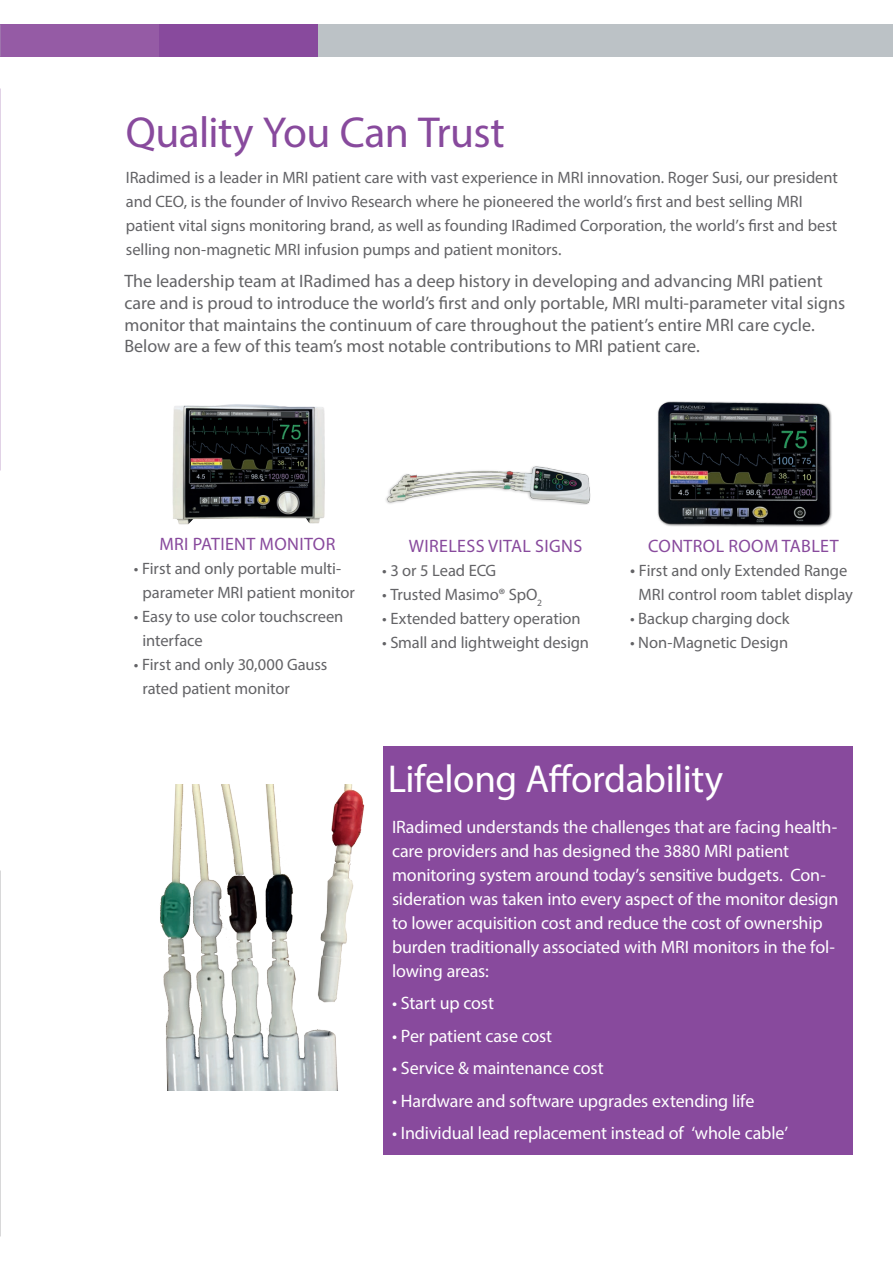
<style>
.page{position:relative;width:893px;height:1263px;background:#fff}
.page>*{position:absolute;margin:0;border:0;box-sizing:border-box;transform-origin:0 0}
.t1{font:43.5px "Myriad Pro";letter-spacing:-.015em;color:#884a9d}
.t2{font:39px "Myriad Pro";letter-spacing:-.01em;color:#fff}
.t3{font:18px/24px "Myriad Pro";letter-spacing:-.01em;color:#fff}
.t4{font:18px/21.6px "Myriad Pro";color:#636366}
.t5{font:18px "Myriad Pro";letter-spacing:.02em;color:#884a9d}
.t6{font:16.5px/24px "Myriad Pro";letter-spacing:-.005em;color:#636366}
.s1{font-size:18px}
</style>
<div class="page">
<div style="left:384px;top:746px;width:469px;height:409px;background:#884a9d"></div>
<div style="left:0;top:24px;width:159px;height:33px;background:#955ba5"></div>
<div style="left:159px;top:24px;width:160px;height:33px;background:#884a9d"></div>
<div style="left:319px;top:24px;width:574px;height:33px;background:#bcc2c6"></div>
<img style="left:172px;top:404px;width:153px;height:121px">
<img style="left:657px;top:401px;width:175px;height:126px">
<img style="left:386px;top:466px;width:205px;height:38px">
<img style="left:160px;top:784px;width:205px;height:306px">
<h1 class="t1" style="left:126px;top:106px;width:381px">Quality You Can Trust</h1>
<p class="t6" style="left:126px;top:165px;width:714px">IRadimed is a leader in MRI patient care with vast experience in MRI innovation. Roger Susi, our president and CEO, is the founder of Invivo Research where he pioneered the world’s first and best selling MRI patient vital signs monitoring brand, as well as founding IRadimed Corporation, the world’s first and best selling non-magnetic MRI infusion pumps and patient monitors.</p>
<p class="t4" style="left:124px;top:270px;width:722px">The leadership team at IRadimed has a deep history in developing and advancing MRI patient care and is proud to introduce the world’s first and only portable, MRI multi-parameter vital signs monitor that maintains the continuum of care throughout the patient’s entire MRI care cycle.<br>Below are a few of this team’s most notable contributions to MRI patient care.</p>
<p class="t5" style="left:159px;top:533px;width:178px">MRI PATIENT MONITOR</p>
<p class="t6" style="left:142px;top:556px;width:214px;text-indent:-8px">• First and only portable multi&shy;parameter MRI patient monitor</p>
<p class="t6" style="left:142px;top:604px;width:202px;text-indent:-8px">• Easy to use color touchscreen interface</p>
<p class="t6" style="left:142px;top:652px;width:186px;text-indent:-8px">• First and only 30,000 Gauss rated patient monitor</p>
<p class="t5" style="left:409px;top:535px;width:175px">WIRELESS VITAL SIGNS</p>
<p class="t6" style="left:382px;top:558px;width:116px">• 3 or 5 Lead ECG</p>
<p class="t6" style="left:382px;top:582px;width:161px">• Trusted Masimo® SpO<sub>2</sub></p>
<p class="t6" style="left:382px;top:606px;width:200px">• Extended battery operation</p>
<p class="t6" style="left:382px;top:630px;width:208px">• Small and lightweight design</p>
<p class="t5" style="left:648px;top:535px;width:192px">CONTROL ROOM TABLET</p>
<p class="t6" style="left:630px;top:558px;width:224px;text-align:center"><span class="s1">•</span> First and only Extended Range<br>MRI control room tablet display</p>
<p class="t6" style="left:630px;top:606px;width:161px">• Backup charging dock</p>
<p class="t6" style="left:630px;top:630px;width:160px">• Non-Magnetic Design</p>
<h2 class="t2" style="left:388px;top:755px;width:337px">Lifelong Affordability</h2>
<p class="t3" style="left:392px;top:814px;width:448px">IRadimed understands the challenges that are facing health&shy;care providers and has designed the 3880 MRI patient monitoring system around today’s sensitive budgets. Con&shy;sideration was taken into every aspect of the monitor design to lower acquisition cost and reduce the cost of ownership burden traditionally associated with MRI monitors in the fol&shy;lowing areas:</p>
<p class="t3" style="left:392px;top:991px;width:103px">• Start up cost</p>
<p class="t3" style="left:392px;top:1023px;width:162px">• Per patient case cost</p>
<p class="t3" style="left:392px;top:1056px;width:213px">• Service &amp; maintenance cost</p>
<p class="t3" style="left:392px;top:1088px;width:364px">• Hardware and software upgrades extending life</p>
<p class="t3" style="left:392px;top:1121px;width:398px">• Individual lead replacement instead of ‘whole cable’</p>
</div>
